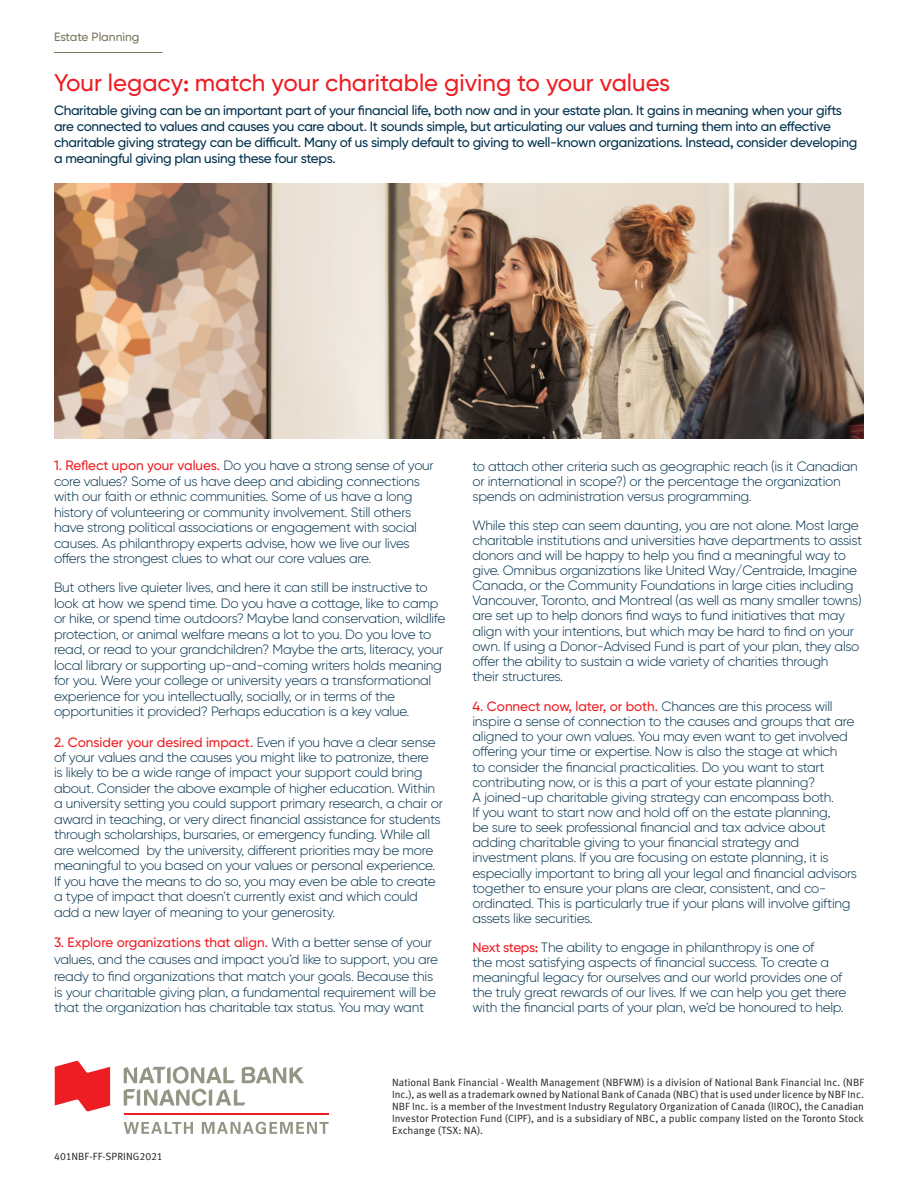
<style>
.page{position:relative;width:918px;height:1188px;background:#fff}
.page>*{position:absolute;margin:0;border:0;box-sizing:border-box;transform-origin:0 0}
.t1{font:500 24px "Gilroy BN";color:#ee1d23}
.t2{font:300 13.5px/15.1px "Gilroy BN";letter-spacing:-.02em;color:#00314d}
.t3{font:500 13.5px/15.8px "Gilroy BN";letter-spacing:-.02em;color:#00314d}
.t4{font:500 12px "Gilroy BN";color:#78755b}
.t5{font:10.5px/12px "Meta Normal LF";letter-spacing:.005em;color:#231f20;text-align:justify}
.s1{font-weight:500;color:#ee1d23}
</style>
<div class="page">
<hr style="left:917px;top:0;width:1px;height:226px;background:#ee1d23">
<svg style="left:55px;top:1061px;width:55px;height:50px"></svg>
<svg style="left:124px;top:1122px;width:69px;height:12px"></svg>
<svg style="left:202px;top:1122px;width:127px;height:12px"></svg>
<hr style="left:124px;top:1113px;width:205px;height:1px;background:#ee1d23">
<svg style="left:124px;top:1066px;width:180px;height:40px"></svg>
<img style="left:54px;top:184px;width:810px;height:255px">
<hr style="left:54px;top:52px;width:109px;height:1px;background:#78755b">
<p class="t4" style="left:54px;top:30px;width:87px">Estate Planning</p>
<p class="t1" style="left:54px;top:68px;width:618px">Your legacy: match your charitable giving to your values</p>
<p class="t3" style="left:54px;top:103px;width:805px">Charitable giving can be an important part of your financial life, both now and in your estate plan. It gains in meaning when your gifts are connected to values and causes you care about. It sounds simple, but articulating our values and turning them into an effective charitable giving strategy can be difficult. Many of us simply default to giving to well-known organizations. Instead, consider developing a meaningful giving plan using these four steps.</p>
<p class="t2" style="left:54px;top:458px;width:381px"><span class="s1">1. Reflect upon your values.</span> Do you have a strong sense of your core values? Some of us have deep and abiding connections with our faith or ethnic communities. Some of us have a long history of volunteering or community involvement. Still others have strong political associations or engagement with social causes. As philanthropy experts advise, how we live our lives offers the strongest clues to what our core values are.</p>
<p class="t2" style="left:54px;top:580px;width:393px">But others live quieter lives, and here it can still be instructive to look at how we spend time. Do you have a cottage, like to camp or hike, or spend time outdoors? Maybe land conservation, wildlife protection, or animal welfare means a lot to you. Do you love to read, or read to your grandchildren? Maybe the arts, literacy, your local library or supporting up-and-coming writers holds meaning for you. Were your college or university years a transformational experience for you intellectually, socially, or in terms of the opportunities it provided? Perhaps education is a key value.</p>
<p class="t2" style="left:54px;top:734px;width:390px"><span class="s1">2. Consider your desired impact.</span> Even if you have a clear sense of your values and the causes you might like to patronize, there<br>is likely to be a wide range of impact your support could bring about. Consider the above example of higher education. Within a university setting you could support primary research, a chair or award in teaching, or very direct financial assistance for students through scholarships, bursaries, or emergency funding. While all are welcomed by the university, different priorities may be more meaningful to you based on your values or personal experience.<br>If you have the means to do so, you may even be able to create a type of impact that doesn’t currently exist and which could add a new layer of meaning to your generosity.</p>
<p class="t2" style="left:54px;top:934px;width:386px;line-height:17px"><span class="s1">3. Explore organizations that align.</span> With a better sense of your values, and the causes and impact you’d like to support, you are ready to find organizations that match your goals. Because this</p>
<p class="t2" style="left:54px;top:984px;width:384px">is your charitable giving plan, a fundamental requirement will be that the organization has charitable tax status. You may want</p>
<p class="t2" style="left:472px;top:458px;width:387px">to attach other criteria such as geographic reach (is it Canadian or international in scope?) or the percentage the organization spends on administration versus programming.</p>
<p class="t2" style="left:472px;top:517px;width:391px">While this step can seem daunting, you are not alone. Most large charitable institutions and universities have departments to assist donors and will be happy to help you find a meaningful way to give. Omnibus organizations like United Way/Centraide, Imagine Canada, or the Community Foundations in large cities including Vancouver, Toronto, and Montreal (as well as many smaller towns) are set up to help donors find ways to fund initiatives that may align with your intentions, but which may be hard to find on your own. If using a Donor-Advised Fund is part of your plan, they also offer the ability to sustain a wide variety of charities through<br>their structures.</p>
<p class="t2" style="left:472px;top:699px;width:386px"><span class="s1">4. Connect now, later, or both.</span> Chances are this process will inspire a sense of connection to the causes and groups that are aligned to your own values. You may even want to get involved offering your time or expertise. Now is also the stage at which<br>to consider the financial practicalities. Do you want to start contributing now, or is this a part of your estate planning?<br>A joined-up charitable giving strategy can encompass both.<br>If you want to start now and hold off on the estate planning,<br>be sure to seek professional financial and tax advice about adding charitable giving to your financial strategy and investment plans. If you are focusing on estate planning, it is especially important to bring all your legal and financial advisors together to ensure your plans are clear, consistent, and co&shy;ordinated. This is particularly true if your plans will involve gifting assets like securities.</p>
<p class="t2" style="left:472px;top:939px;width:375px"><span class="s1">Next steps:</span> The ability to engage in philanthropy is one of<br>the most satisfying aspects of financial success. To create a meaningful legacy for ourselves and our world provides one of the truly great rewards of our lives. If we can help you get there with the financial parts of your plan, we’d be honoured to help.</p>
<p class="t5" style="left:54px;top:1150px;width:110px">401NBF-FF-SPRING2021</p>
<p class="t5" style="left:392px;top:1076px;width:474px">National Bank Financial - Wealth Management (NBFWM) is a division of National Bank Financial Inc. (NBF Inc.), as well as a trademark owned by National Bank of Canada (NBC) that is used under licence by NBF Inc.<br>NBF Inc. is a member of the Investment Industry Regulatory Organization of Canada (IIROC), the Canadian Investor Protection Fund (CIPF), and is a subsidiary of NBC, a public company listed on the Toronto Stock Exchange (TSX: NA).</p>
</div>
